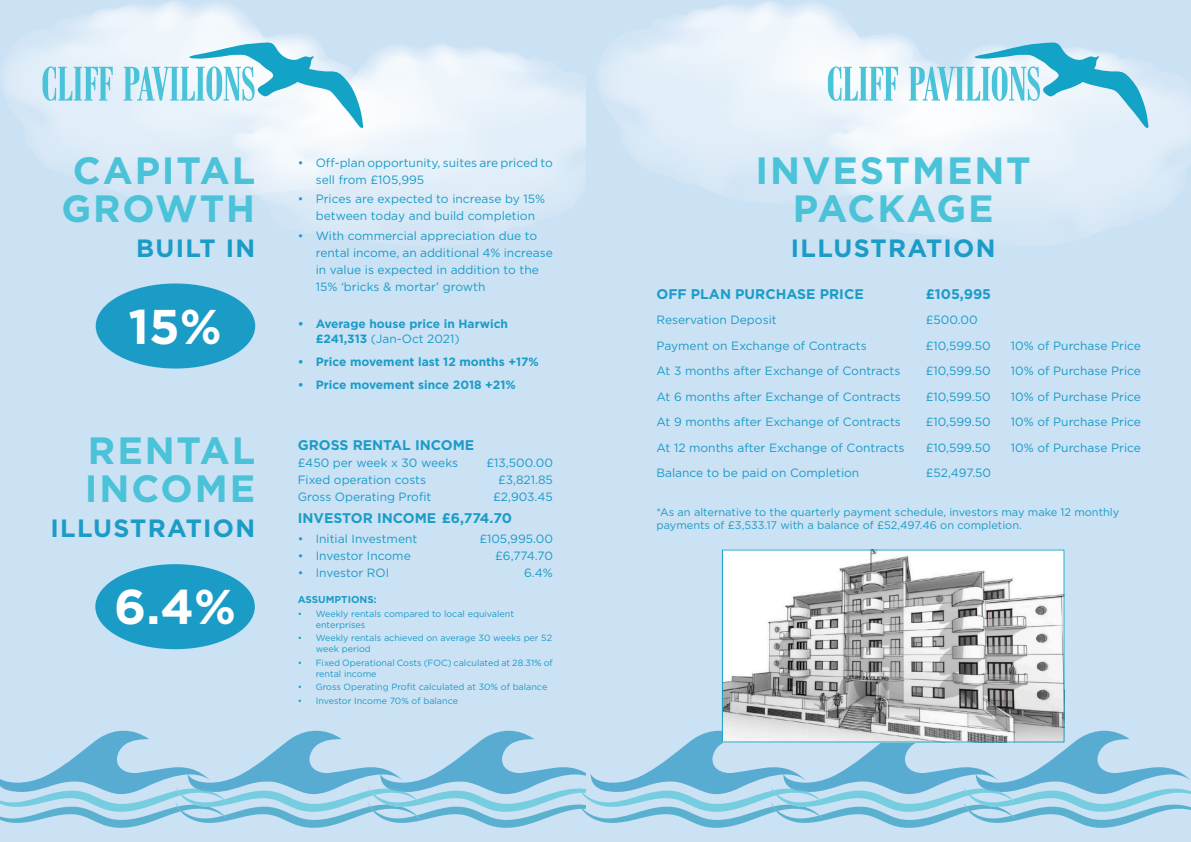
<style>
.page{position:relative;width:1191px;height:842px;background:#fff}
.page>*{position:absolute;margin:0;border:0;box-sizing:border-box;transform-origin:0 0}
.t1{font:700 48.8px "Gotham";color:#fff}
.t2{font:700 38px/38px "Gotham";letter-spacing:.05em;color:#4ac2d8}
.t3{font:700 38px "Gotham";letter-spacing:.015em;color:#4ac2d8}
.t4{font:700 25px "Gotham";letter-spacing:.05em;color:#1b9cc7}
.t5{font:700 14px "Gotham";color:#1b9cc7}
.t6{font:12px/17px "Gotham";color:#1b9cc7}
.t7{font:700 12px/14.4px "Gotham";color:#1b9cc7}
.t8{font:11px/13.2px "Gotham";color:#1b9cc7}
.t9{font:700 10px "Gotham";color:#1b9cc7}
.t10{font:9px/10.8px "Gotham";color:#1b9cc7}
.s1{font-weight:400}
</style>
<div class="page">
<div style="left:0;top:0;width:604px;height:842px;background:#cbe1f4"></div>
<svg style="left:4px;top:1px;width:312px;height:188px"></svg>
<svg style="left:231px;top:44px;width:355px;height:193px"></svg>
<svg style="left:43px;top:66px;width:70px;height:35px;background:#a1dbea"></svg>
<svg style="left:124px;top:42px;width:239px;height:88px;background:#b9e2ee"></svg>
<div style="left:587px;top:0;width:604px;height:842px;background:#cbe1f4"></div>
<svg style="left:600px;top:1px;width:311px;height:188px"></svg>
<svg style="left:826px;top:43px;width:365px;height:194px"></svg>
<svg style="left:0;top:731px;width:1191px;height:97px"></svg>
<svg style="left:828px;top:66px;width:70px;height:35px;background:#ace1ec"></svg>
<svg style="left:909px;top:42px;width:239px;height:88px"></svg>
<div style="left:96px;top:283px;width:159px;height:86px;background:#1b9cc7;border-radius:50%"></div>
<div style="left:95px;top:564px;width:160px;height:85px;background:#1b9cc7;border-radius:50%"></div>
<img style="left:724px;top:552px;width:338px;height:188px">
<p class="t2" style="left:61px;top:150px;width:195px">CAPITAL<br>GROWTH</p>
<p class="t4" style="left:136px;top:233px;width:120px">BUILT IN</p>
<p class="t1" style="left:128px;top:298px;width:95px">15%</p>
<p class="t2" style="left:85px;top:431px;width:172px">RENTAL<br>INCOME</p>
<p class="t4" style="left:51px;top:514px;width:206px">ILLUSTRATION</p>
<p class="t1" style="left:114px;top:579px;width:123px">6.4%</p>
<p class="t6" style="left:316px;top:154px;width:239px;text-indent:-18px">• Off-plan opportunity, suites are priced to sell from £105,995</p>
<p class="t6" style="left:316px;top:191px;width:231px;text-indent:-18px">• Prices are expected to increase by 15% between today and build completion</p>
<p class="t6" style="left:316px;top:227px;width:239px;text-indent:-18px">• With commercial appreciation due to rental income, an additional 4% increase in value is expected in addition to the 15% ‘bricks &amp; mortar’ growth</p>
<p class="t7" style="left:316px;top:317px;width:194px;text-indent:-18px">• Average house price in Harwich £241,313 <span class="s1">(Jan-Oct 2021)</span></p>
<p class="t7" style="left:298px;top:354px;width:243px">• Price movement last 12 months +17%</p>
<p class="t7" style="left:298px;top:377px;width:219px">• Price movement since 2018 +21%</p>
<p class="t5" style="left:298px;top:437px;width:178px">GROSS RENTAL INCOME</p>
<p class="t6" style="left:298px;top:454px;width:162px">£450 per week x 30 weeks</p>
<p class="t6" style="left:486px;top:454px;width:68px">£13,500.00</p>
<p class="t6" style="left:298px;top:471px;width:130px">Fixed operation costs</p>
<p class="t6" style="left:498px;top:471px;width:56px">£3,821.85</p>
<p class="t6" style="left:298px;top:488px;width:135px">Gross Operating Profit</p>
<p class="t6" style="left:493px;top:488px;width:61px">£2,903.45</p>
<p class="t5" style="left:298px;top:510px;width:216px">INVESTOR INCOME £6,774.70</p>
<p class="t6" style="left:298px;top:530px;width:121px">• Initial Investment</p>
<p class="t6" style="left:479px;top:530px;width:75px">£105,995.00</p>
<p class="t6" style="left:298px;top:547px;width:114px">• Investor Income</p>
<p class="t6" style="left:495px;top:547px;width:59px">£6,774.70</p>
<p class="t6" style="left:298px;top:564px;width:93px">• Investor ROI</p>
<p class="t6" style="left:524px;top:564px;width:30px">6.4%</p>
<p class="t9" style="left:298px;top:594px;width:81px">ASSUMPTIONS:</p>
<p class="t10" style="left:316px;top:608px;width:200px;text-indent:-18px">• Weekly rentals compared to local equivalent enterprises</p>
<p class="t10" style="left:316px;top:633px;width:238px;text-indent:-18px">• Weekly rentals achieved on average 30 weeks per 52 week period</p>
<p class="t10" style="left:316px;top:657px;width:239px;text-indent:-18px">• Fixed Operational Costs (FOC) calculated at 28.31% of rental income</p>
<p class="t10" style="left:298px;top:681px;width:251px">• Gross Operating Profit calculated at 30% of balance</p>
<p class="t10" style="left:298px;top:695px;width:162px">• Investor Income 70% of balance</p>
<p class="t2" style="left:755px;top:150px;width:277px">INVESTMENT</p>
<p class="t3" style="left:792px;top:186px;width:203px">PACKAGE</p>
<p class="t4" style="left:791px;top:233px;width:206px">ILLUSTRATION</p>
<p class="t5" style="left:656px;top:285px;width:209px">OFF PLAN PURCHASE PRICE</p>
<p class="t5" style="left:926px;top:285px;width:67px">£105,995</p>
<p class="t6" style="left:656px;top:311px;width:122px">Reservation Deposit</p>
<p class="t6" style="left:926px;top:311px;width:53px">£500.00</p>
<p class="t6" style="left:656px;top:337px;width:212px">Payment on Exchange of Contracts</p>
<p class="t6" style="left:926px;top:337px;width:66px">£10,599.50</p>
<p class="t6" style="left:1011px;top:337px;width:131px">10% of Purchase Price</p>
<p class="t6" style="left:656px;top:362px;width:245px">At 3 months after Exchange of Contracts</p>
<p class="t6" style="left:926px;top:362px;width:66px">£10,599.50</p>
<p class="t6" style="left:1011px;top:362px;width:131px">10% of Purchase Price</p>
<p class="t6" style="left:656px;top:388px;width:246px">At 6 months after Exchange of Contracts</p>
<p class="t6" style="left:926px;top:388px;width:66px">£10,599.50</p>
<p class="t6" style="left:1011px;top:388px;width:131px">10% of Purchase Price</p>
<p class="t6" style="left:656px;top:413px;width:246px">At 9 months after Exchange of Contracts</p>
<p class="t6" style="left:926px;top:413px;width:66px">£10,599.50</p>
<p class="t6" style="left:1011px;top:413px;width:131px">10% of Purchase Price</p>
<p class="t6" style="left:656px;top:439px;width:250px">At 12 months after Exchange of Contracts</p>
<p class="t6" style="left:926px;top:439px;width:66px">£10,599.50</p>
<p class="t6" style="left:1011px;top:439px;width:131px">10% of Purchase Price</p>
<p class="t6" style="left:656px;top:464px;width:204px">Balance to be paid on Completion</p>
<p class="t6" style="left:926px;top:464px;width:67px">£52,497.50</p>
<p class="t8" style="left:656px;top:505px;width:464px">*As an alternative to the quarterly payment schedule, investors may make 12 monthly payments of £3,533.17 with a balance of £52,497.46 on completion.</p>
</div>
